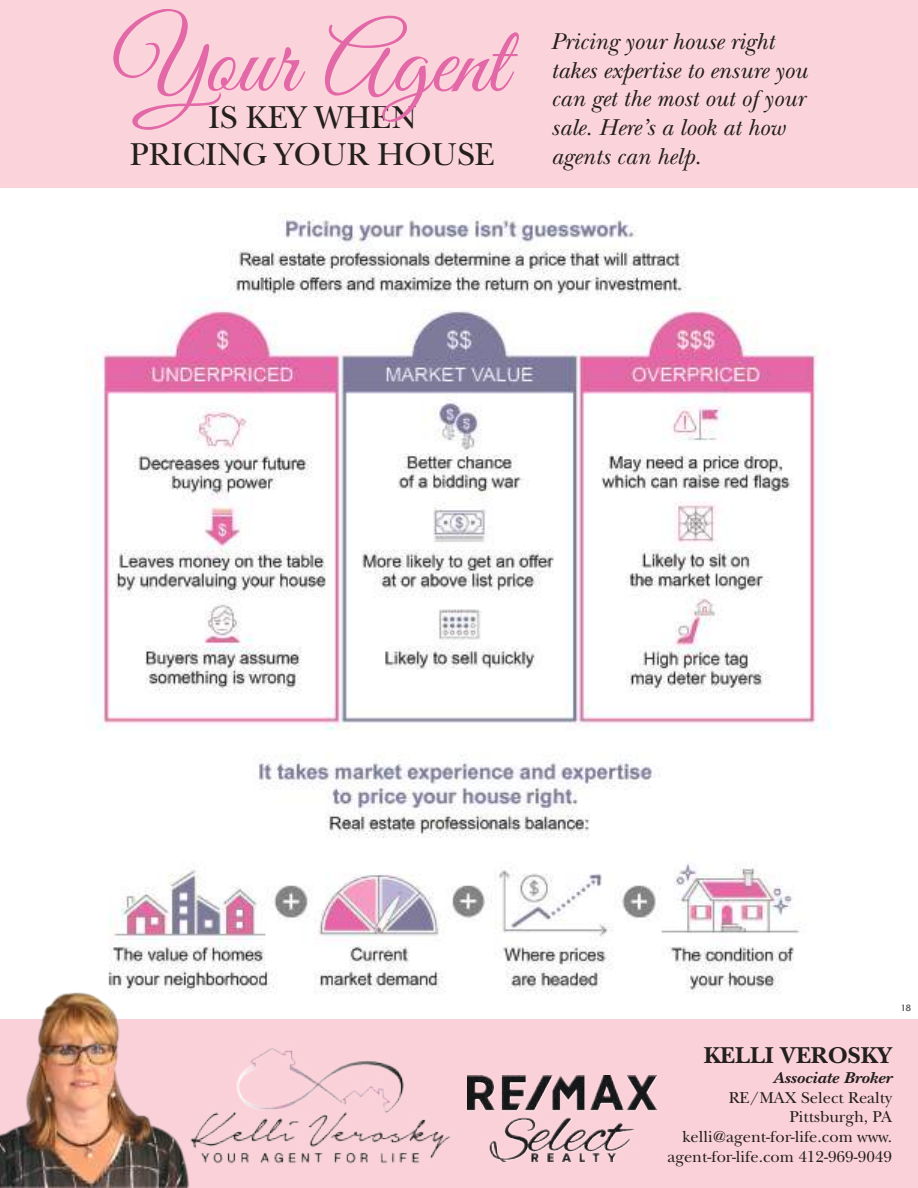
<style>
.page{position:relative;width:918px;height:1188px;background:#fff}
.page>*{position:absolute;margin:0;border:0;box-sizing:border-box;transform-origin:0 0}
.t1{font:97.5px "Great Vibes";color:#e268a8}
.t2{font:33.15px/37.5px "New Baskerville Std";color:#241f1f;text-align:center}
.t3{font:italic 24px/28.8px "New Baskerville Std";color:#241f1f}
.t4{font:700 24px "New Baskerville Std";color:#241f1f}
.t5{font:16.5px/19.8px "New Baskerville Std";color:#241f1f;text-align:right}
.t6{font:italic 700 16.5px "New Baskerville Std";color:#241f1f;scale:1.1 1}
.t7{font:700 10.5px "Mr Eaves Mod OT";color:#5a5758}
</style>
<div class="page">
<img style="left:95px;top:213px;width:735px;height:781px">
<div style="left:0;top:1020px;width:918px;height:168px;background:#fad1d9"></div>
<img style="left:197px;top:1048px;width:254px;height:116px">
<img style="left:467px;top:1075px;width:189px;height:87px">
<img style="left:0;top:974px;width:197px;height:214px">
<div style="left:0;top:0;width:918px;height:187px;background:#fbd4db"></div>
<h1 class="t1" style="left:112px;top:8px;width:397px">Your Agent</h1>
<h2 class="t2" style="left:130px;top:99px;width:367px">IS KEY WHEN<br>PRICING YOUR HOUSE</h2>
<p class="t3" style="left:551px;top:27px;width:258px">Pricing your house right takes expertise to ensure you can get the most out of your sale. Here’s a look at how agents can help.</p>
<p class="t7" style="left:902px;top:1001px;width:11px">18</p>
<p class="t4" style="left:704px;top:1041px;width:190px">KELLI VEROSKY</p>
<p class="t6" style="left:773px;top:1068px;width:110px">Associate Broker</p>
<p class="t5" style="left:668px;top:1087px;width:226px">RE/MAX Select Realty<br>Pittsburgh, PA kelli@agent-for-life.com www. agent-for-life.com 412-969-9049</p>
</div>
